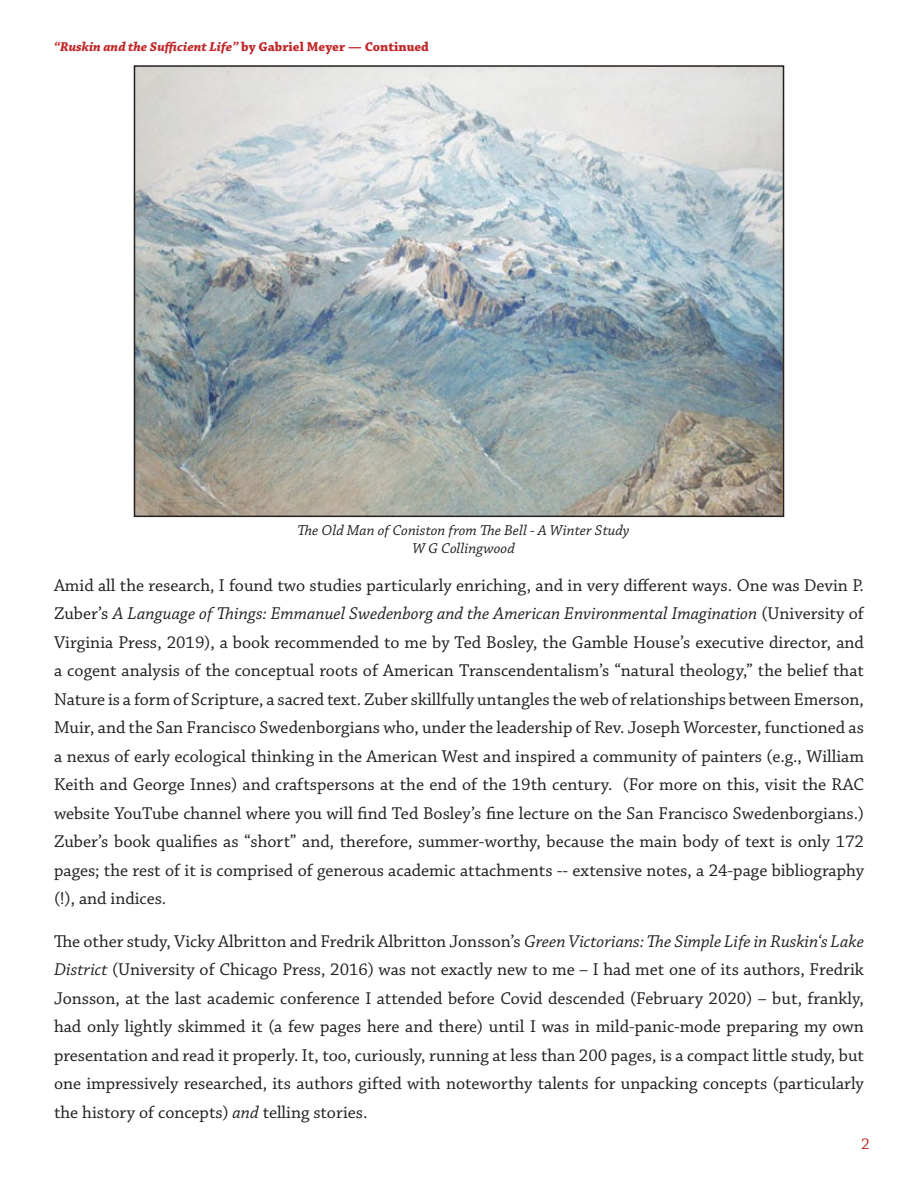
<style>
.page{position:relative;width:918px;height:1182px;background:#fff}
.page>*{position:absolute;margin:0;border:0;box-sizing:border-box;transform-origin:0 0}
.t1{font:18px/28.5px "Chaparral Pro";color:#231f20;text-align:justify}
.t2{font:16.5px "Chaparral Pro";color:#c12728}
.t3{font:15px "Chaparral Pro It Capt";color:#231f20}
.t4{font:italic 700 13.5px "Chaparral Pro";color:#c12728}
.s1{font-style:normal}
.s2{font-style:italic}
</style>
<div class="page">
<img style="left:137px;top:68px;width:644px;height:446px">
<div style="left:134px;top:65px;width:650px;height:452px;border:2px solid #231f20"></div>
<p class="t4" style="left:54px;top:38px;width:376px">“Ruskin and the Sufficient Life” <span class="s1">by Gabriel Meyer — Continued</span></p>
<p class="t3" style="left:297px;top:521px;width:334px">The Old Man of Coniston from The Bell - A Winter Study</p>
<p class="t3" style="left:412px;top:539px;width:104px">W G Collingwood</p>
<p class="t1" style="left:54px;top:571px;width:812px">Amid all the research, I found two studies particularly enriching, and in very different ways. One was Devin P.<br>Zuber’s <span class="s2">A Language of Things: Emmanuel Swedenborg and the American Environmental Imagination</span> (University of Virginia Press, 2019), a book recommended to me by Ted Bosley, the Gamble House’s executive director, and a cogent analysis of the conceptual roots of American Transcendentalism’s “natural theology,” the belief that Nature is a form of Scripture, a sacred text. Zuber skillfully untangles the web of relationships between Emerson, Muir, and the San Francisco Swedenborgians who, under the leadership of Rev. Joseph Worcester, functioned as a nexus of early ecological thinking in the American West and inspired a community of painters (e.g., William Keith and George Innes) and craftspersons at the end of the 19th century. (For more on this, visit the RAC website YouTube channel where you will find Ted Bosley’s fine lecture on the San Francisco Swedenborgians.)<br>Zuber’s book qualifies as “short” and, therefore, summer-worthy, because the main body of text is only 172 pages; the rest of it is comprised of generous academic attachments -- extensive notes, a 24-page bibliography (!), and indices.</p>
<p class="t1" style="left:54px;top:927px;width:812px">The other study, Vicky Albritton and Fredrik Albritton Jonsson’s <span class="s2">Green Victorians: The Simple Life in Ruskin‘s Lake District</span> (University of Chicago Press, 2016) was not exactly new to me – I had met one of its authors, Fredrik Jonsson, at the last academic conference I attended before Covid descended (February 2020) – but, frankly, had only lightly skimmed it (a few pages here and there) until I was in mild-panic-mode preparing my own presentation and read it properly. It, too, curiously, running at less than 200 pages, is a compact little study, but one impressively researched, its authors gifted with noteworthy talents for unpacking concepts (particularly the history of concepts) <span class="s2">and</span> telling stories.</p>
<p class="t2" style="left:861px;top:1134px;width:10px">2</p>
</div>
